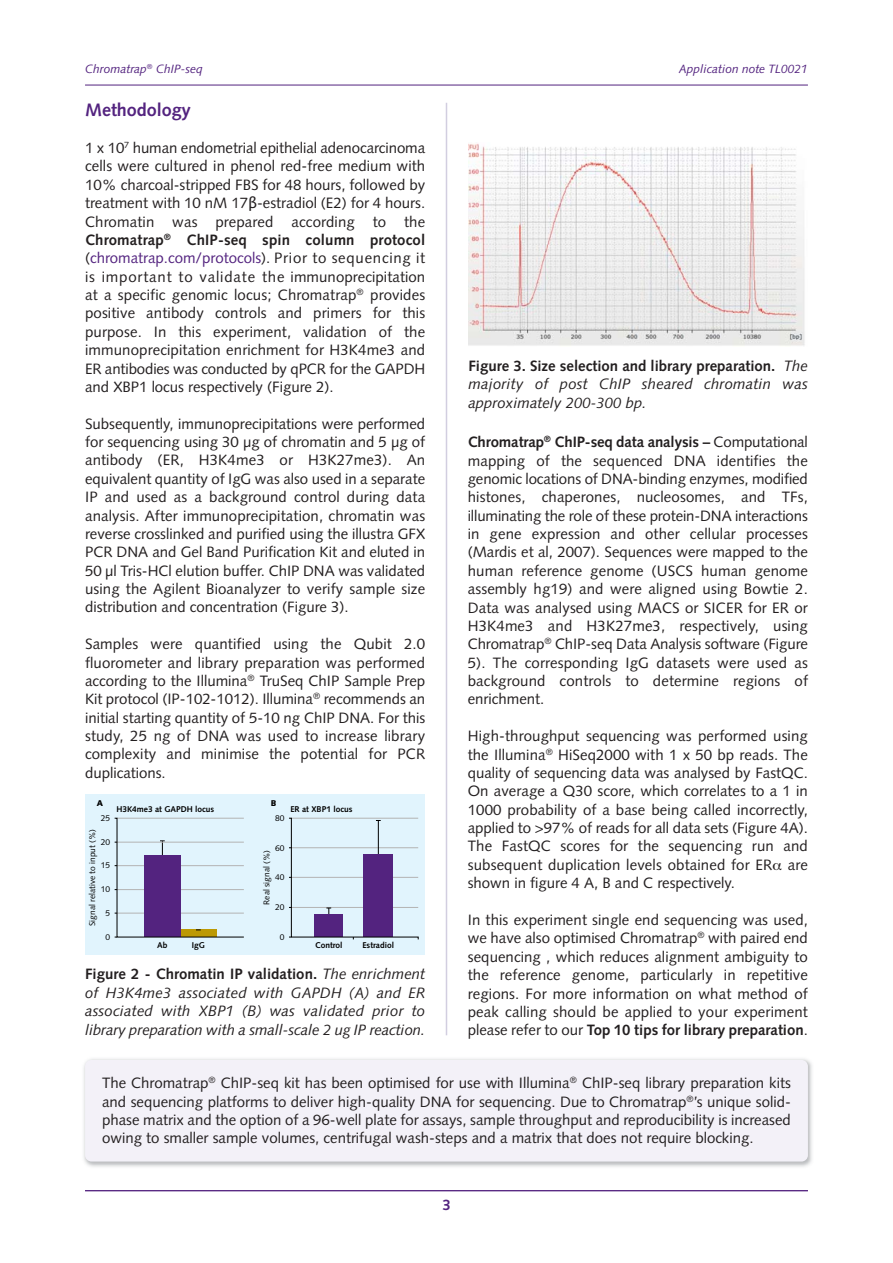
<style>
.page{position:relative;width:893px;height:1263px;background:#fff}
.page>*{position:absolute;margin:0;border:0;box-sizing:border-box;transform-origin:0 0}
.t1{font:700 18px "Syntax";color:#53237f}
.t2{font:15px/18.3px "Syntax";color:#231f20;text-align:justify}
.t3{font:italic 15px/18.8px "Syntax";color:#231f20;text-align:justify}
.t4{font:700 15px "Syntax";color:#53237f}
.t5{font:italic 12px "Syntax";color:#53237f}
.t6{font:8.4px "Syntax";color:#000}
.t7{font:700 8.4px "Syntax";color:#000}
.t8{font:900 8.4px "Syntax";color:#000}
.s1{font-family:"Lucida Grande"}
.s2{font-weight:700}
.s3{color:#53237f}
.s4{font-weight:700;font-style:normal}
</style>
<div class="page">
<hr style="left:85px;top:85px;width:723px;height:1px;background:#53237f">
<hr style="left:85px;top:1190px;width:723px;height:1px;background:#53237f">
<div style="left:85px;top:795px;width:340px;height:160px;background:#e1f4fd"></div>
<svg style="left:289px;top:818px;width:130px;height:122px"></svg>
<svg style="left:114px;top:818px;width:130px;height:120px"></svg>
<hr style="left:446px;top:103px;width:1px;height:932px;background:#d2cee0">
<img style="left:468px;top:143px;width:337px;height:203px">
<img style="left:83px;top:1059px;width:729px;height:108px">
<div style="left:85px;top:1060px;width:723px;height:101px;background:#f3f1f8;border-radius:6px"></div>
<p class="t5" style="left:85px;top:64px;width:119px">Chromatrap<sup>®</sup> ChIP-seq</p>
<p class="t5" style="left:679px;top:64px;width:131px">Application note TL0021</p>
<p class="t1" style="left:85px;top:103px;width:107px">Methodology</p>
<p class="t2" style="left:85px;top:140px;width:342px">1 x 10<sup>7</sup> human endometrial epithelial adenocarcinoma cells were cultured in phenol red-free medium with 10% charcoal-stripped FBS for 48 hours, followed by treatment with 10 nM 17<span class="s1">β</span>-estradiol (E2) for 4 hours.<br>Chromatin was prepared according to the <span class="s2">Chromatrap</span><sup>®</sup> <span class="s2">ChIP-seq spin column protocol </span>(<span class="s3">chromatrap.com/protocols</span>). Prior to sequencing it is important to validate the immunoprecipitation at a specific genomic locus; Chromatrap<sup>®</sup> provides positive antibody controls and primers for this purpose. In this experiment, validation of the immunoprecipitation enrichment for H3K4me3 and ER antibodies was conducted by qPCR for the GAPDH and XBP1 locus respectively (Figure 2).</p>
<p class="t2" style="left:85px;top:416px;width:342px">Subsequently, immunoprecipitations were performed for sequencing using 30 µg of chromatin and 5 µg of antibody (ER, H3K4me3 or H3K27me3). An equivalent quantity of IgG was also used in a separate IP and used as a background control during data analysis. After immunoprecipitation, chromatin was reverse crosslinked and purified using the illustra GFX PCR DNA and Gel Band Purification Kit and eluted in 50 µl Tris-HCl elution buffer. ChIP DNA was validated using the Agilent Bioanalyzer to verify sample size distribution and concentration (Figure 3).</p>
<p class="t2" style="left:85px;top:636px;width:342px">Samples were quantified using the Qubit 2.0 fluorometer and library preparation was performed according to the Illumina<sup>®</sup> TruSeq ChIP Sample Prep Kit protocol (IP-102-1012). Illumina<sup>®</sup> recommends an initial starting quantity of 5-10 ng ChIP DNA. For this study, 25 ng of DNA was used to increase library complexity and minimise the potential for PCR duplications.</p>
<p class="t6" style="left:101px;top:815px;width:11px">25</p>
<p class="t6" style="left:101px;top:838px;width:11px">20</p>
<p class="t6" style="left:101px;top:862px;width:11px">15</p>
<p class="t6" style="left:101px;top:886px;width:11px">10</p>
<p class="t6" style="left:106px;top:910px;width:6px">5</p>
<p class="t6" style="left:106px;top:933px;width:6px">0</p>
<p class="t8" style="left:97px;top:800px;width:8px">A</p>
<p class="t8" style="left:271px;top:800px;width:7px">B</p>
<p class="t7" style="left:116px;top:806px;width:99px">H3K4me3 at GAPDH locus</p>
<p class="t7" style="left:290px;top:806px;width:64px">ER at XBP1 locus</p>
<p class="t6" style="left:275px;top:815px;width:11px">80</p>
<p class="t6" style="left:275px;top:844px;width:11px">60</p>
<p class="t6" style="left:275px;top:874px;width:11px">40</p>
<p class="t6" style="left:275px;top:904px;width:11px">20</p>
<p class="t6" style="left:280px;top:933px;width:6px">0</p>
<p class="t6" style="left:89px;top:926px;width:98px;rotate:-90deg">Signal relative to input (%)</p>
<p class="t6" style="left:263px;top:905px;width:56px;rotate:-90deg">Real signal (%)</p>
<p class="t7" style="left:157px;top:942px;width:12px">Ab</p>
<p class="t7" style="left:192px;top:942px;width:15px">IgG</p>
<p class="t7" style="left:315px;top:942px;width:29px">Control</p>
<p class="t7" style="left:362px;top:942px;width:33px">Estradiol</p>
<p class="t3" style="left:85px;top:966px;width:342px"><span class="s4">Figure 2 - Chromatin IP validation.</span> The enrichment of H3K4me3 associated with GAPDH (A) and ER associated with XBP1 (B) was validated prior to library preparation with a small-scale 2 ug IP reaction.</p>
<p class="t3" style="left:468px;top:357px;width:341px"><span class="s4">Figure 3. Size selection and library preparation.</span> The majority of post ChIP sheared chromatin was approximately 200-300 bp.</p>
<p class="t2" style="left:468px;top:434px;width:342px"><span class="s2">Chromatrap</span><sup>®</sup> <span class="s2">ChIP-seq data analysis –</span> Computational mapping of the sequenced DNA identifies the genomic locations of DNA-binding enzymes, modified histones, chaperones, nucleosomes, and TFs, illuminating the role of these protein-DNA interactions in gene expression and other cellular processes (Mardis et al, 2007). Sequences were mapped to the human reference genome (USCS human genome assembly hg19) and were aligned using Bowtie 2.<br>Data was analysed using MACS or SICER for ER or H3K4me3 and H3K27me3, respectively, using Chromatrap<sup>®</sup> ChIP-seq Data Analysis software (Figure 5). The corresponding IgG datasets were used as background controls to determine regions of enrichment.</p>
<p class="t2" style="left:468px;top:728px;width:342px">High-throughput sequencing was performed using the Illumina<sup>®</sup> HiSeq2000 with 1 x 50 bp reads. The quality of sequencing data was analysed by FastQC.<br>On average a Q30 score, which correlates to a 1 in 1000 probability of a base being called incorrectly, applied to &gt;97% of reads for all data sets (Figure 4A).<br>The FastQC scores for the sequencing run and subsequent duplication levels obtained for ER are shown in figure 4 A, B and C respectively.</p>
<p class="t2" style="left:468px;top:912px;width:342px">In this experiment single end sequencing was used, we have also optimised Chromatrap<sup>®</sup> with paired end sequencing , which reduces alignment ambiguity to the reference genome, particularly in repetitive regions. For more information on what method of peak calling should be applied to your experiment please refer to our <span class="s2">Top 10 tips for library preparation</span>.</p>
<p class="t2" style="left:102px;top:1075px;width:690px">The Chromatrap<sup>®</sup> ChIP-seq kit has been optimised for use with Illumina<sup>®</sup> ChIP-seq library preparation kits and sequencing platforms to deliver high-quality DNA for sequencing. Due to Chromatrap<sup>®</sup>’s unique solid&shy;phase matrix and the option of a 96-well plate for assays, sample throughput and reproducibility is increased owing to smaller sample volumes, centrifugal wash-steps and a matrix that does not require blocking.</p>
<p class="t4" style="left:442px;top:1199px;width:10px">3</p>
</div>
